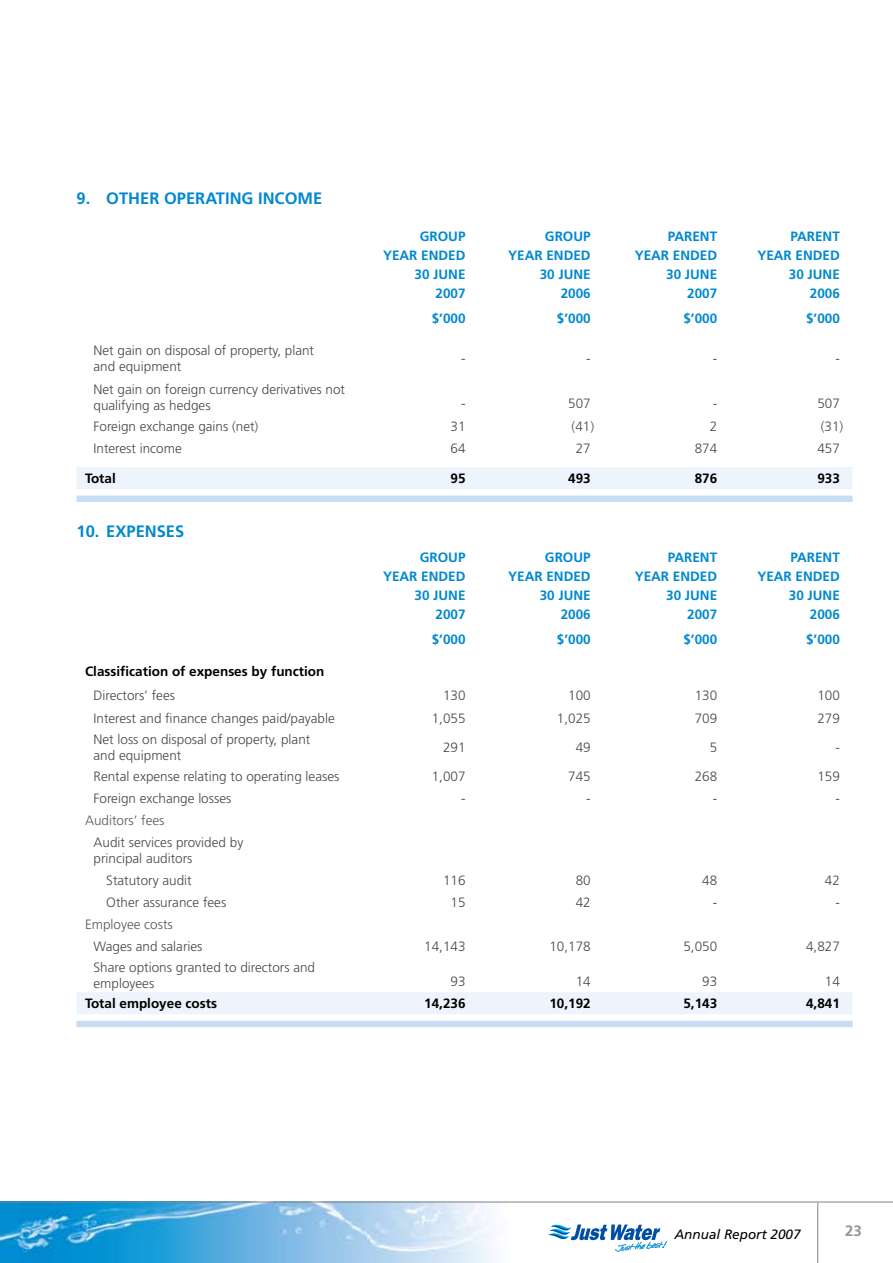
<style>
.page{position:relative;width:893px;height:1263px;background:#fff}
.page>*{position:absolute;margin:0;border:0;box-sizing:border-box;transform-origin:0 0}
.t1{font:700 16.5px "Frutiger";color:#0089cf}
.t2{font:700 15px "Frutiger";color:#939598}
.t3{font:300 13.5px/16.2px "Frutiger";color:#48484a}
.t4{font:700 13.5px/19.2px "Frutiger";color:#0089cf;text-align:right}
.t5{font:700 13.5px "Frutiger";color:#000}
.t6{font:300 13.5px "Frutiger";color:#58595b}
.t7{font:italic 13.5px "Frutiger";color:#000}
</style>
<div class="page">
<img style="left:0;top:1203px;width:497px;height:60px">
<svg style="left:548px;top:1224px;width:119px;height:28px"></svg>
<hr style="left:0;top:1202px;width:893px;height:1px;background:#808285">
<hr style="left:817px;top:1203px;width:1px;height:60px;background:#808285">
<div style="left:77px;top:467px;width:776px;height:22px;background:#eef4fb"></div>
<div style="left:77px;top:496px;width:776px;height:6px;background:#c7ddf3"></div>
<div style="left:77px;top:992px;width:776px;height:22px;background:#eef4fb"></div>
<div style="left:77px;top:1021px;width:776px;height:6px;background:#c7ddf3"></div>
<p class="t1" style="left:77px;top:188px;width:247px">9. OTHER OPERATING INCOME</p>
<p class="t3" style="left:94px;top:342px;width:222px">Net gain on disposal of property, plant and equipment</p>
<p class="t3" style="left:94px;top:381px;width:253px">Net gain on foreign currency derivatives not qualifying as hedges</p>
<p class="t4" style="left:383px;top:226px;width:84px">GROUP<br>YEAR ENDED<br>30 JUNE<br>2007</p>
<p class="t4" style="left:508px;top:226px;width:84px">GROUP<br>YEAR ENDED<br>30 JUNE<br>2006</p>
<p class="t4" style="left:635px;top:226px;width:84px">PARENT<br>YEAR ENDED<br>30 JUNE<br>2007</p>
<p class="t4" style="left:757px;top:226px;width:84px">PARENT<br>YEAR ENDED<br>30 JUNE<br>2006</p>
<p class="t4" style="left:432px;top:309px;width:35px">$’000</p>
<p class="t4" style="left:557px;top:309px;width:35px">$’000</p>
<p class="t4" style="left:683px;top:309px;width:35px">$’000</p>
<p class="t4" style="left:806px;top:309px;width:35px">$’000</p>
<p class="t3" style="left:461px;top:350px;width:6px">-</p>
<p class="t3" style="left:586px;top:350px;width:6px">-</p>
<p class="t3" style="left:713px;top:350px;width:6px">-</p>
<p class="t3" style="left:835px;top:350px;width:6px">-</p>
<p class="t3" style="left:461px;top:396px;width:6px">-</p>
<p class="t3" style="left:568px;top:396px;width:24px">507</p>
<p class="t3" style="left:713px;top:396px;width:6px">-</p>
<p class="t3" style="left:817px;top:396px;width:24px">507</p>
<p class="t3" style="left:94px;top:418px;width:166px">Foreign exchange gains (net)</p>
<p class="t3" style="left:451px;top:418px;width:17px">31</p>
<p class="t3" style="left:572px;top:418px;width:24px">(41)</p>
<p class="t3" style="left:710px;top:418px;width:9px">2</p>
<p class="t3" style="left:821px;top:418px;width:24px">(31)</p>
<p class="t3" style="left:94px;top:440px;width:90px">Interest income</p>
<p class="t3" style="left:451px;top:440px;width:17px">64</p>
<p class="t3" style="left:576px;top:440px;width:17px">27</p>
<p class="t3" style="left:695px;top:440px;width:24px">874</p>
<p class="t3" style="left:817px;top:440px;width:24px">457</p>
<p class="t5" style="left:85px;top:470px;width:32px">Total</p>
<p class="t5" style="left:451px;top:470px;width:17px">95</p>
<p class="t5" style="left:568px;top:470px;width:24px">493</p>
<p class="t5" style="left:695px;top:470px;width:24px">876</p>
<p class="t5" style="left:817px;top:470px;width:24px">933</p>
<p class="t1" style="left:77px;top:521px;width:109px">10. EXPENSES</p>
<p class="t4" style="left:383px;top:547px;width:84px">GROUP<br>YEAR ENDED<br>30 JUNE<br>2007</p>
<p class="t4" style="left:508px;top:547px;width:84px">GROUP<br>YEAR ENDED<br>30 JUNE<br>2006</p>
<p class="t4" style="left:635px;top:547px;width:84px">PARENT<br>YEAR ENDED<br>30 JUNE<br>2007</p>
<p class="t4" style="left:757px;top:547px;width:84px">PARENT<br>YEAR ENDED<br>30 JUNE<br>2006</p>
<p class="t4" style="left:432px;top:630px;width:35px">$’000</p>
<p class="t4" style="left:557px;top:630px;width:35px">$’000</p>
<p class="t4" style="left:683px;top:630px;width:35px">$’000</p>
<p class="t4" style="left:806px;top:630px;width:35px">$’000</p>
<p class="t5" style="left:85px;top:663px;width:241px">Classification of expenses by function</p>
<p class="t3" style="left:94px;top:687px;width:83px">Directors’ fees</p>
<p class="t3" style="left:443px;top:687px;width:24px">130</p>
<p class="t3" style="left:568px;top:687px;width:24px">100</p>
<p class="t3" style="left:695px;top:687px;width:24px">130</p>
<p class="t3" style="left:817px;top:687px;width:24px">100</p>
<p class="t3" style="left:94px;top:710px;width:243px">Interest and finance changes paid/payable</p>
<p class="t3" style="left:432px;top:710px;width:35px">1,055</p>
<p class="t3" style="left:557px;top:710px;width:35px">1,025</p>
<p class="t3" style="left:695px;top:710px;width:24px">709</p>
<p class="t3" style="left:817px;top:710px;width:24px">279</p>
<p class="t3" style="left:94px;top:731px;width:218px">Net loss on disposal of property, plant and equipment</p>
<p class="t3" style="left:443px;top:740px;width:24px">291</p>
<p class="t3" style="left:576px;top:740px;width:17px">49</p>
<p class="t3" style="left:710px;top:740px;width:9px">5</p>
<p class="t3" style="left:835px;top:740px;width:6px">-</p>
<p class="t3" style="left:94px;top:768px;width:247px">Rental expense relating to operating leases</p>
<p class="t3" style="left:432px;top:768px;width:35px">1,007</p>
<p class="t3" style="left:568px;top:768px;width:24px">745</p>
<p class="t3" style="left:695px;top:768px;width:24px">268</p>
<p class="t3" style="left:817px;top:768px;width:24px">159</p>
<p class="t3" style="left:94px;top:790px;width:139px">Foreign exchange losses</p>
<p class="t3" style="left:461px;top:790px;width:6px">-</p>
<p class="t3" style="left:586px;top:790px;width:6px">-</p>
<p class="t3" style="left:713px;top:790px;width:6px">-</p>
<p class="t3" style="left:835px;top:790px;width:6px">-</p>
<p class="t6" style="left:85px;top:812px;width:81px">Auditors’ fees</p>
<p class="t3" style="left:94px;top:834px;width:151px">Audit services provided by principal auditors</p>
<p class="t3" style="left:106px;top:872px;width:87px">Statutory audit</p>
<p class="t3" style="left:443px;top:872px;width:24px">116</p>
<p class="t3" style="left:576px;top:872px;width:17px">80</p>
<p class="t3" style="left:702px;top:872px;width:17px">48</p>
<p class="t3" style="left:825px;top:872px;width:17px">42</p>
<p class="t3" style="left:106px;top:895px;width:122px">Other assurance fees</p>
<p class="t3" style="left:451px;top:895px;width:17px">15</p>
<p class="t3" style="left:576px;top:895px;width:17px">42</p>
<p class="t3" style="left:713px;top:895px;width:6px">-</p>
<p class="t3" style="left:835px;top:895px;width:6px">-</p>
<p class="t6" style="left:85px;top:917px;width:89px">Employee costs</p>
<p class="t3" style="left:94px;top:939px;width:111px">Wages and salaries</p>
<p class="t3" style="left:424px;top:939px;width:43px">14,143</p>
<p class="t3" style="left:549px;top:939px;width:43px">10,178</p>
<p class="t3" style="left:683px;top:939px;width:35px">5,050</p>
<p class="t3" style="left:806px;top:939px;width:35px">4,827</p>
<p class="t3" style="left:94px;top:959px;width:223px">Share options granted to directors and employees</p>
<p class="t3" style="left:451px;top:974px;width:17px">93</p>
<p class="t3" style="left:576px;top:974px;width:17px">14</p>
<p class="t3" style="left:702px;top:974px;width:17px">93</p>
<p class="t3" style="left:825px;top:974px;width:17px">14</p>
<p class="t5" style="left:85px;top:996px;width:134px">Total employee costs</p>
<p class="t5" style="left:424px;top:996px;width:43px">14,236</p>
<p class="t5" style="left:549px;top:996px;width:43px">10,192</p>
<p class="t5" style="left:683px;top:996px;width:35px">5,143</p>
<p class="t5" style="left:806px;top:996px;width:35px">4,841</p>
<p class="t7" style="left:675px;top:1226px;width:128px">Annual Report 2007</p>
<p class="t2" style="left:845px;top:1221px;width:18px">23</p>
</div>
